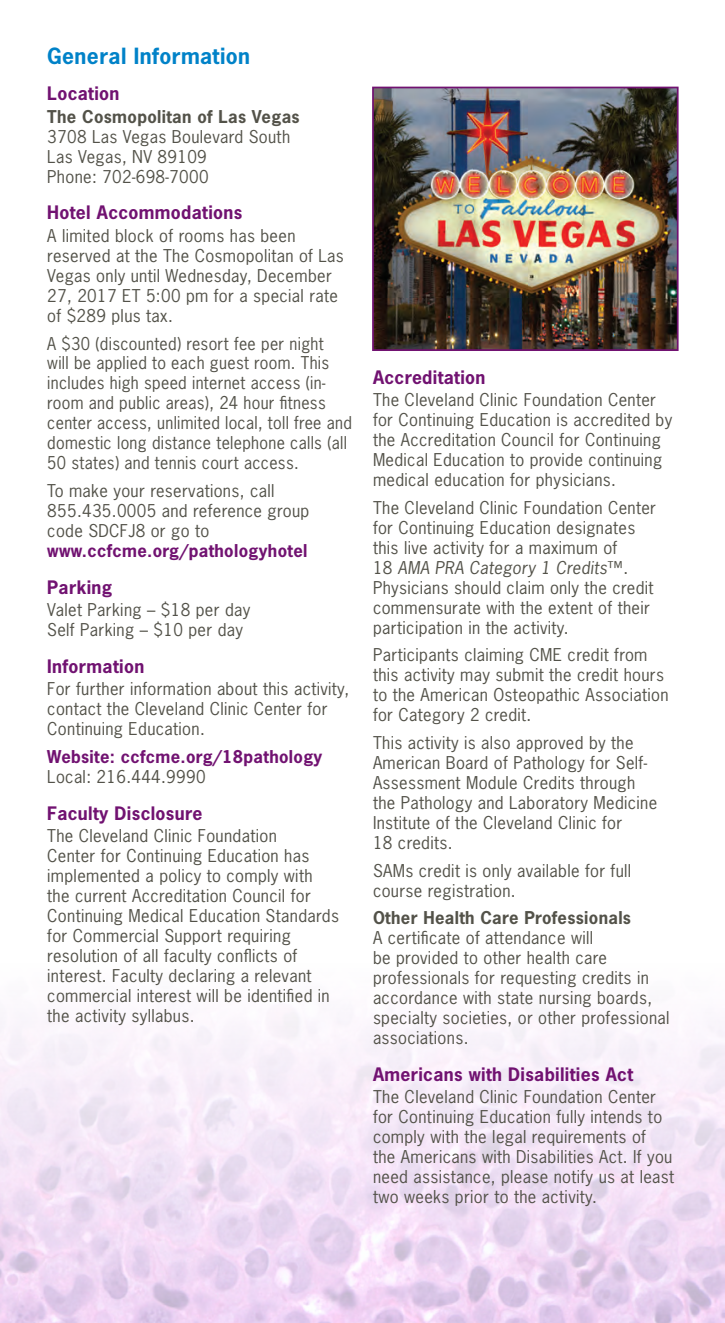
<style>
.page{position:relative;width:725px;height:1323px;background:#fff}
.page>*{position:absolute;margin:0;border:0;box-sizing:border-box;transform-origin:0 0}
.Header-main{font:700 21px "News Gothic Std";letter-spacing:.02em;color:#0082c8}
.subhead{font:700 17.5px "News Gothic Std";letter-spacing:.02em;color:#711271}
.Copy-geninfo{font:16.62px/19.9px "News Gothic Std";letter-spacing:.02em;color:#535249}
.Copy-geninfo-2{font:700 16.62px/19.9px "News Gothic Std";letter-spacing:.02em;color:#711271}
.s1{font-weight:700}
.s2{font-weight:700;color:#711271}
.s3{font-weight:400;color:#535249}
.s4{font-style:italic}
</style>
<div class="page">
<img style="left:375px;top:90px;width:300px;height:258px">
<div style="left:372px;top:87px;width:306px;height:264px;border:2px solid #711271"></div>
<p class="Header-main" style="left:47px;top:42px;width:204px">General Information</p>
<p class="subhead" style="left:47px;top:82px;width:74px">Location</p>
<p class="Copy-geninfo" style="left:47px;top:106px;width:254px"><span class="s1">The Cosmopolitan of Las Vegas<br></span>3708 Las Vegas Boulevard South<br>Las Vegas, NV 89109<br>Phone: 702-698-7000</p>
<p class="subhead" style="left:47px;top:201px;width:196px">Hotel Accommodations</p>
<p class="Copy-geninfo" style="left:47px;top:226px;width:298px">A limited block of rooms has been reserved at the The Cosmopolitan of Las<br>Vegas only until Wednesday, December<br>27, 2017 ET 5:00 pm for a special rate of $289 plus tax.</p>
<p class="Copy-geninfo" style="left:47px;top:333px;width:306px">A $30 (discounted) resort fee per night<br>will be applied to each guest room. This includes high speed internet access (in&shy;room and public areas), 24 hour fitness center access, unlimited local, toll free and domestic long distance telephone calls (all 50 states) and tennis court access.</p>
<p class="Copy-geninfo" style="left:47px;top:481px;width:263px">To make your reservations, call<br>855.435.0005 and reference group code SDCFJ8 or go to <span class="s2">www.ccfcme.org/pathologyhotel</span></p>
<p class="subhead" style="left:47px;top:575px;width:67px">Parking</p>
<p class="Copy-geninfo" style="left:47px;top:600px;width:205px">Valet Parking – $18 per day<br>Self Parking – $10 per day</p>
<p class="subhead" style="left:47px;top:655px;width:98px">Information</p>
<p class="Copy-geninfo" style="left:47px;top:679px;width:303px">For further information about this activity, contact the Cleveland Clinic Center for<br>Continuing Education.</p>
<p class="Copy-geninfo-2" style="left:47px;top:746px;width:276px">Website: ccfcme.org/18pathology<br><span class="s3">Local: 216.444.9990</span></p>
<p class="subhead" style="left:47px;top:801px;width:157px">Faculty Disclosure</p>
<p class="Copy-geninfo" style="left:47px;top:826px;width:293px">The Cleveland Clinic Foundation<br>Center for Continuing Education has implemented a policy to comply with the current Accreditation Council for Continuing Medical Education Standards for Commercial Support requiring resolution of all faculty conflicts of interest. Faculty declaring a relevant commercial interest will be identified in the activity syllabus.</p>
<p class="subhead" style="left:373px;top:366px;width:114px">Accreditation</p>
<p class="Copy-geninfo" style="left:373px;top:390px;width:301px">The Cleveland Clinic Foundation Center for Continuing Education is accredited by the Accreditation Council for Continuing Medical Education to provide continuing medical education for physicians.</p>
<p class="Copy-geninfo" style="left:373px;top:497px;width:284px">The Cleveland Clinic Foundation Center for Continuing Education designates this live activity for a maximum of<br>18 <span class="s4">AMA PRA Category 1 Credits</span>™.<br>Physicians should claim only the credit commensurate with the extent of their participation in the activity.</p>
<p class="Copy-geninfo" style="left:373px;top:645px;width:297px">Participants claiming CME credit from this activity may submit the credit hours to the American Osteopathic Association for Category 2 credit.</p>
<p class="Copy-geninfo" style="left:373px;top:733px;width:286px">This activity is also approved by the American Board of Pathology for Self-Assessment Module Credits through the Pathology and Laboratory Medicine Institute of the Cleveland Clinic for<br>18 credits.</p>
<p class="Copy-geninfo" style="left:373px;top:860px;width:260px">SAMs credit is only available for full course registration.</p>
<p class="Copy-geninfo" style="left:373px;top:908px;width:298px"><span class="s1">Other Health Care Professionals<br></span>A certificate of attendance will<br>be provided to other health care professionals for requesting credits in accordance with state nursing boards, specialty societies, or other professional associations.</p>
<p class="subhead" style="left:373px;top:1063px;width:262px">Americans with Disabilities Act</p>
<p class="Copy-geninfo" style="left:373px;top:1087px;width:303px">The Cleveland Clinic Foundation Center for Continuing Education fully intends to comply with the legal requirements of<br>the Americans with Disabilities Act. If you need assistance, please notify us at least two weeks prior to the activity.</p>
</div>
